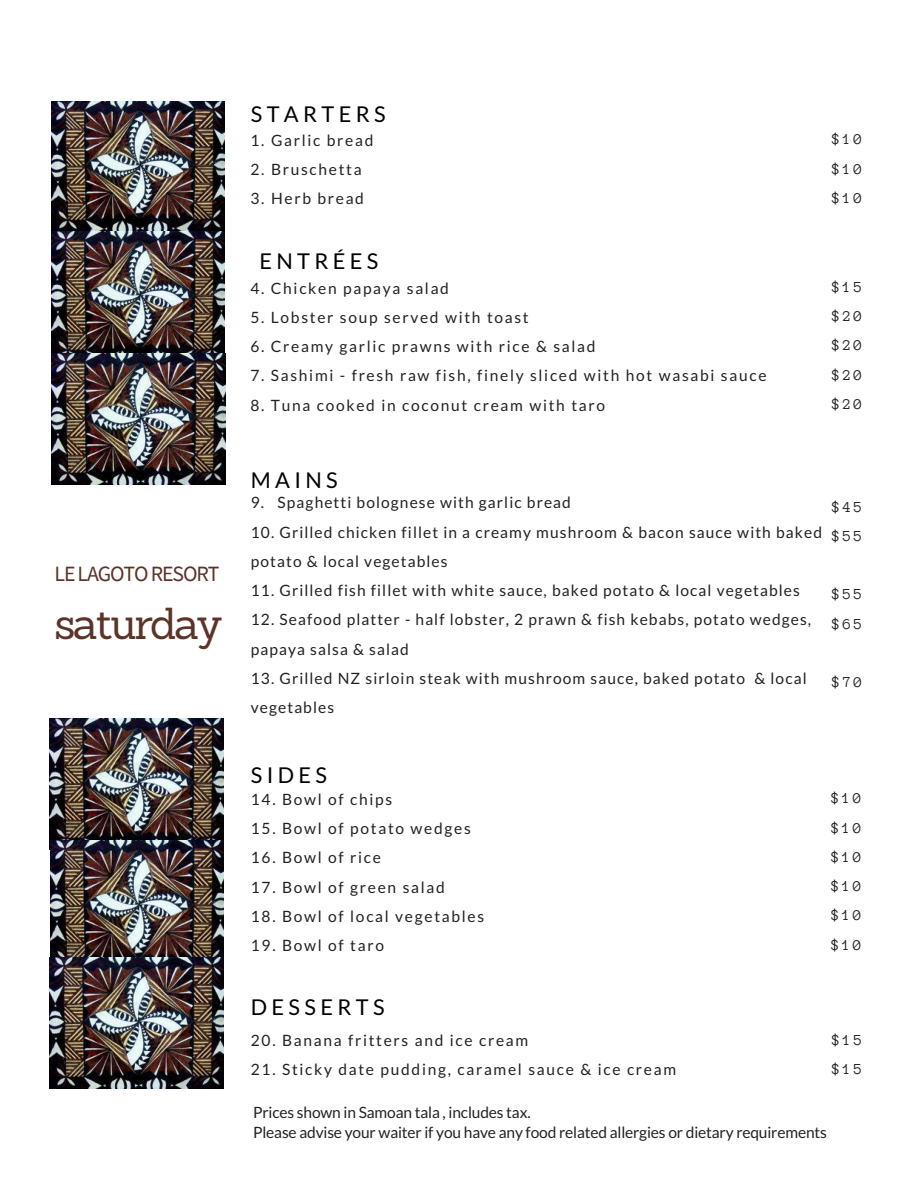
<style>
.page{position:relative;width:918px;height:1188px;background:#fff}
.page>*{position:absolute;margin:0;border:0;box-sizing:border-box;transform-origin:0 0}
.t1{font:43.65px "Sanchez";letter-spacing:-.06em;color:#5c3327}
.t2{font:21.75px "Lato";letter-spacing:.2em;color:#000}
.t3{font:21.75px "Source Sans Pro";letter-spacing:-.05em;color:#5c3327}
.t4{font:15.6px "Lato";letter-spacing:.11em;color:#212121}
.t5{font:15.6px/29.2px "Lato";letter-spacing:.07em;color:#212121}
.t6{font:15.6px/20.2px "Lato";letter-spacing:-.01em;color:#222}
.t7{font:15.6px/29.2px "Anonymous Pro";letter-spacing:.16em;color:#222;text-align:justify}
.t8{font:15.6px "Lato";letter-spacing:.11em;color:#222}
.s1{color:#212121}
</style>
<div class="page">
<img style="left:51px;top:101px;width:174px;height:261px">
<img style="left:52px;top:354px;width:173px;height:130px">
<img style="left:50px;top:719px;width:173px;height:130px">
<img style="left:51px;top:841px;width:173px;height:130px">
<img style="left:50px;top:958px;width:173px;height:130px">
<h2 class="t3" style="left:55px;top:559px;width:166px">LELAGOTORESORT</h2>
<h1 class="t1" style="left:54px;top:595px;width:170px">saturday</h1>
<h2 class="t2" style="left:251px;top:101px;width:136px">STARTERS</h2>
<p class="t8" style="left:251px;top:130px;width:124px">1. Garlic bread</p>
<p class="t8" style="left:251px;top:159px;width:113px">2. Bruschetta</p>
<p class="t8" style="left:251px;top:189px;width:115px">3. Herb <span class="s1">bread</span></p>
<h2 class="t2" style="left:259px;top:247px;width:121px">ENTRÉES</h2>
<p class="t4" style="left:250px;top:278px;width:200px">4. Chicken papaya salad</p>
<p class="t4" style="left:250px;top:307px;width:280px">5. Lobster soup served with toast</p>
<p class="t4" style="left:250px;top:337px;width:347px">6. Creamy garlic prawns with rice &amp; salad</p>
<p class="t4" style="left:250px;top:366px;width:518px">7. Sashimi - fresh raw fish, finely sliced with hot wasabi sauce</p>
<p class="t4" style="left:250px;top:395px;width:356px">8. Tuna cooked in coconut cream with taro</p>
<p class="t7" style="left:832px;top:125px;width:32px">$10 $10 $10</p>
<p class="t7" style="left:832px;top:272px;width:32px">$15 $20 $20 $20 $20</p>
<h2 class="t2" style="left:251px;top:467px;width:88px">MAINS</h2>
<p class="t5" style="left:251px;top:488px;width:322px">9. Spaghetti bolognese with garlic bread</p>
<p class="t5" style="left:251px;top:517px;width:573px">10. Grilled chicken fillet in a creamy mushroom &amp; bacon sauce with baked potato &amp; local vegetables</p>
<p class="t5" style="left:251px;top:576px;width:551px">11. Grilled fish fillet with white sauce, baked potato &amp; local vegetables</p>
<p class="t5" style="left:251px;top:605px;width:562px">12. Seafood platter - half lobster, 2 prawn &amp; fish kebabs, potato wedges, papaya salsa &amp; salad</p>
<p class="t5" style="left:251px;top:663px;width:557px">13. Grilled NZ sirloin steak with mushroom sauce, baked potato &amp; local vegetables</p>
<p class="t7" style="left:832px;top:492px;width:32px">$45 $55</p>
<p class="t7" style="left:832px;top:580px;width:32px">$55 $65</p>
<p class="t7" style="left:832px;top:667px;width:32px">$70</p>
<h2 class="t2" style="left:251px;top:761px;width:78px">SIDES</h2>
<p class="t4" style="left:251px;top:789px;width:143px">14. Bowl of chips</p>
<p class="t4" style="left:251px;top:819px;width:221px">15. Bowl of potato wedges</p>
<p class="t4" style="left:251px;top:848px;width:132px">16. Bowl of rice</p>
<p class="t4" style="left:251px;top:877px;width:195px">17. Bowl of green salad</p>
<p class="t4" style="left:251px;top:906px;width:235px">18. Bowl of local vegetables</p>
<p class="t4" style="left:251px;top:936px;width:135px">19. Bowl of taro</p>
<h2 class="t2" style="left:251px;top:994px;width:135px">DESSERTS</h2>
<p class="t4" style="left:251px;top:1030px;width:279px">20. Banana fritters and ice cream</p>
<p class="t4" style="left:251px;top:1059px;width:427px">21. Sticky date pudding, caramel sauce &amp; ice cream</p>
<p class="t7" style="left:831px;top:784px;width:32px">$10 $10 $10 $10 $10 $10</p>
<p class="t7" style="left:832px;top:1025px;width:32px">$15 $15</p>
<p class="t6" style="left:253px;top:1101px;width:575px">Prices shown in Samoan tala , includes tax.<br>Please advise your waiter if you have any food related allergies or dietary requirements</p>
</div>
